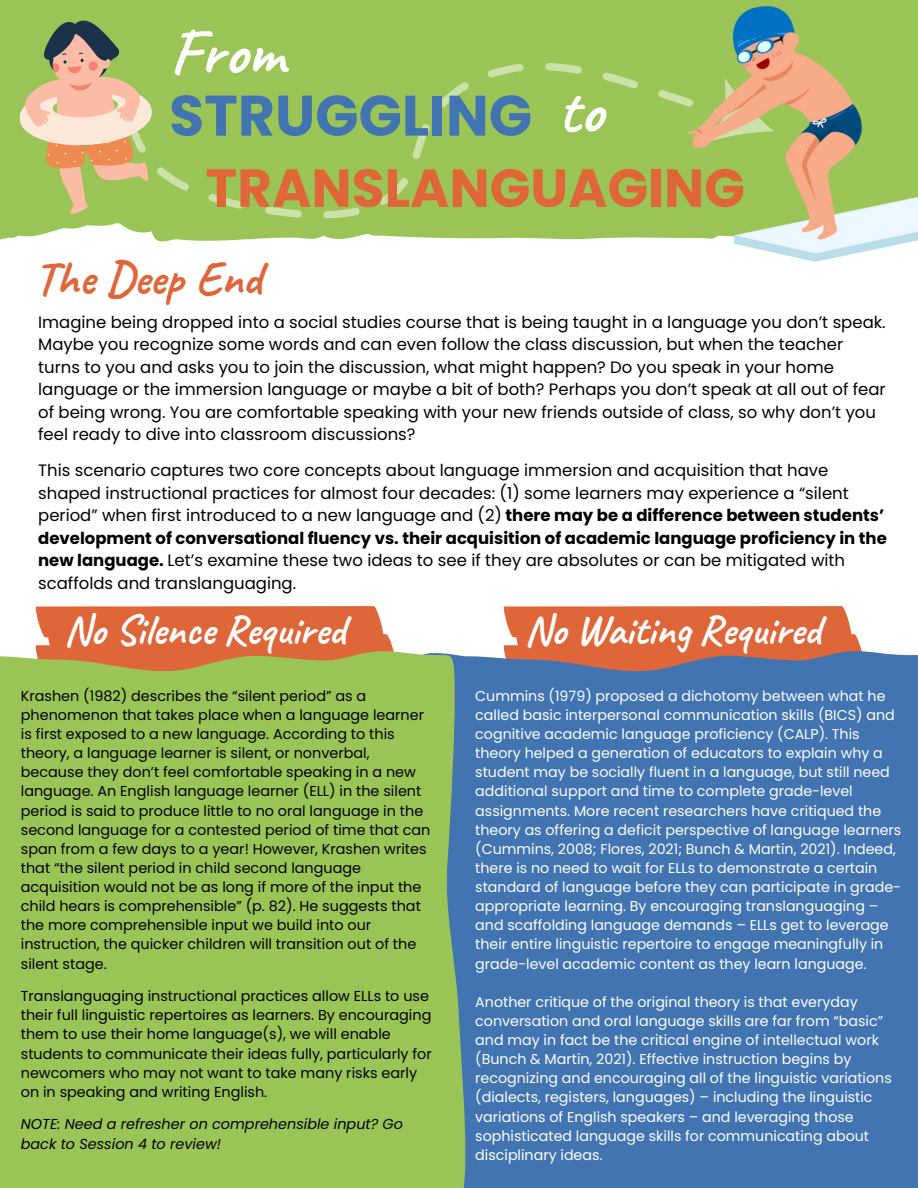
<style>
.page{position:relative;width:918px;height:1188px;background:#fff}
.page>*{position:absolute;margin:0;border:0;box-sizing:border-box;transform-origin:0 0}
.t1{font:700 65.1px "Caveat";color:#fff}
.t2{font:700 57px "Poppins";color:#4174b1}
.t3{font:700 53.4px "Poppins";color:#de6639}
.t4{font:700 47.25px "Caveat";color:#de6639}
.t5{font:700 42px "Caveat";color:#fff}
.t6{font:16.5px/22.5px "Poppins";color:#000}
.t7{font:14.4px/19.2px "Poppins";color:#000}
.t8{font:italic 14.4px/19.2px "Poppins";color:#000}
.t9{font:14.25px/19.2px "Poppins";color:#fff}
.s1{font-family:"Caveat";font-size:64.5px;color:#fff}
.s2{font-weight:700}
</style>
<div class="page">
<svg style="left:0;top:0;width:918px;height:242px;fill:#9ac456"></svg>
<div style="left:155px;top:54px;width:534px;height:173px;background:#9ac456"></div>
<div style="left:504px;top:606px;width:357px;height:41px;background:#de6639"></div>
<div style="left:491px;top:647px;width:427px;height:541px;background:#4174b1"></div>
<div style="left:36px;top:606px;width:357px;height:41px;background:#de6639"></div>
<svg style="left:0;top:647px;width:491px;height:541px;fill:#9ac456"></svg>
<svg style="left:15px;top:11px;width:142px;height:206px"></svg>
<img style="left:689px;top:7px;width:229px;height:255px">
<h1 class="t1" style="left:169px;top:11px;width:116px">From</h1>
<h2 class="t2" style="left:169px;top:76px;width:435px">STRUGGLING <span class="s1">to</span></h2>
<h3 class="t3" style="left:206px;top:151px;width:541px">TRANSLANGUAGING</h3>
<h3 class="t4" style="left:35px;top:248px;width:228px">The Deep End</h3>
<p class="t6" style="left:38px;top:311px;width:849px">Imagine being dropped into a social studies course that is being taught in a language you don’t speak.<br>Maybe you recognize some words and can even follow the class discussion, but when the teacher turns to you and asks you to join the discussion, what might happen? Do you speak in your home language or the immersion language or maybe a bit of both? Perhaps you don’t speak at all out of fear of being wrong. You are comfortable speaking with your new friends outside of class, so why don’t you feel ready to dive into classroom discussions?</p>
<p class="t6" style="left:38px;top:459px;width:850px">This scenario captures two core concepts about language immersion and acquisition that have shaped instructional practices for almost four decades: (1) some learners may experience a “silent period” when first introduced to a new language and (2) <span class="s2">there may be a difference between students’ development of conversational fluency vs. their acquisition of academic language proficiency in the new language.</span> Let’s examine these two ideas to see if they are absolutes or can be mitigated with scaffolds and translanguaging.</p>
<h3 class="t5" style="left:66px;top:603px;width:281px">No Silence Required</h3>
<p class="t7" style="left:21px;top:686px;width:411px">Krashen (1982) describes the “silent period” as a phenomenon that takes place when a language learner is first exposed to a new language. According to this theory, a language learner is silent, or nonverbal, because they don’t feel comfortable speaking in a new language. An English language learner (ELL) in the silent period is said to produce little to no oral language in the second language for a contested period of time that can span from a few days to a year! However, Krashen writes that “the silent period in child second language acquisition would not be as long if more of the input the child hears is comprehensible” (p. 82). He suggests that the more comprehensible input we build into our instruction, the quicker children will transition out of the silent stage.</p>
<p class="t7" style="left:21px;top:987px;width:413px">Translanguaging instructional practices allow ELLs to use their full linguistic repertoires as learners. By encouraging them to use their home language(s), we will enable students to communicate their ideas fully, particularly for newcomers who may not want to take many risks early on in speaking and writing English.</p>
<p class="t8" style="left:21px;top:1115px;width:384px">NOTE: Need a refresher on comprehensible input? Go back to Session 4 to review!</p>
<h3 class="t5" style="left:527px;top:603px;width:296px">No Waiting Required</h3>
<p class="t9" style="left:475px;top:686px;width:428px">Cummins (1979) proposed a dichotomy between what he called basic interpersonal communication skills (BICS) and cognitive academic language proficiency (CALP). This theory helped a generation of educators to explain why a student may be socially fluent in a language, but still need additional support and time to complete grade-level assignments. More recent researchers have critiqued the theory as offering a deficit perspective of language learners (Cummins, 2008; Flores, 2021; Bunch &amp; Martin, 2021). Indeed, there is no need to wait for ELLs to demonstrate a certain standard of language before they can participate in grade&shy;appropriate learning. By encouraging translanguaging – and scaffolding language demands – ELLs get to leverage their entire linguistic repertoire to engage meaningfully in grade-level academic content as they learn language.</p>
<p class="t9" style="left:475px;top:992px;width:418px">Another critique of the original theory is that everyday conversation and oral language skills are far from “basic” and may in fact be the critical engine of intellectual work (Bunch &amp; Martin, 2021). Effective instruction begins by recognizing and encouraging all of the linguistic variations (dialects, registers, languages) – including the linguistic variations of English speakers – and leveraging those sophisticated language skills for communicating about disciplinary ideas.</p>
</div>
